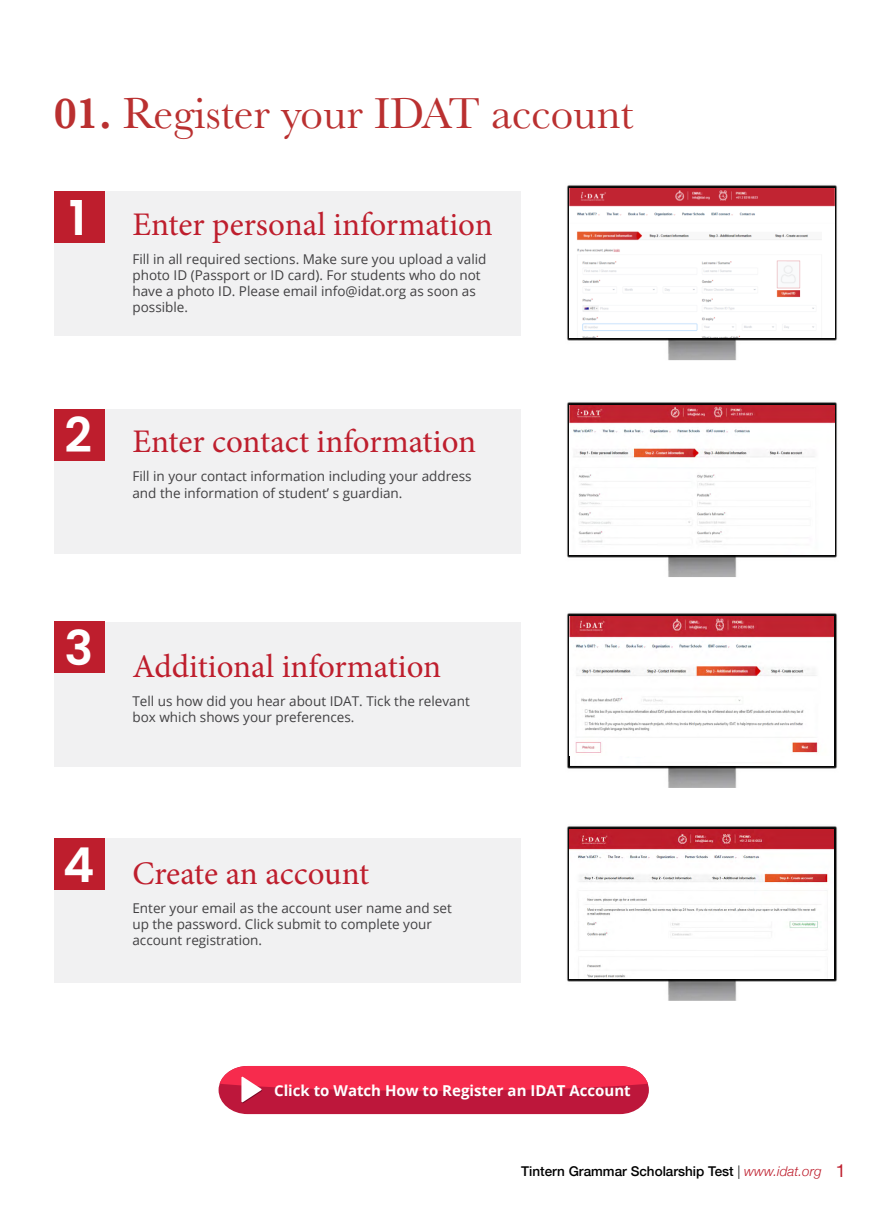
<style>
.page{position:relative;width:893px;height:1212px;background:#fff}
.page>*{position:absolute;margin:0;border:0;box-sizing:border-box;transform-origin:0 0}
.t1{font:600 48px "Poppins";color:#fff}
.t2{font:45px "Baskerville";color:#ba3030}
.t3{font:33px "Minion Pro";color:#be1e2d}
.t4{font:700 15px "Open Sans";color:#fff}
.t5{font:13.5px/16.2px "Open Sans";color:#414042}
.t6{font:500 13.5px "Helvetica Neue";color:#000}
.s1{font-weight:600}
.s2{font-weight:300}
.s3{font-weight:300;font-style:italic;color:#be1e2d}
.s4{font-weight:400;font-size:18px;color:#be1e2d}
</style>
<div class="page">
<div style="left:54px;top:191px;width:467px;height:145px;background:#f1f1f2"></div>
<div style="left:54px;top:409px;width:467px;height:145px;background:#f1f1f2"></div>
<div style="left:54px;top:622px;width:467px;height:145px;background:#f1f1f2"></div>
<div style="left:54px;top:838px;width:467px;height:145px;background:#f1f1f2"></div>
<img style="left:567px;top:185px;width:271px;height:175px">
<img style="left:567px;top:402px;width:271px;height:175px">
<img style="left:570px;top:406px;width:264px;height:148px">
<img style="left:567px;top:613px;width:271px;height:175px">
<img style="left:570px;top:755px;width:264px;height:10px">
<img style="left:567px;top:826px;width:271px;height:175px">
<img style="left:570px;top:829px;width:264px;height:149px">
<div style="left:54px;top:191px;width:51px;height:52px;background:#be1e2d"></div>
<div style="left:54px;top:409px;width:51px;height:51px;background:#be1e2d"></div>
<div style="left:54px;top:622px;width:51px;height:51px;background:#be1e2d"></div>
<div style="left:54px;top:838px;width:51px;height:51px;background:#be1e2d"></div>
<img style="left:570px;top:188px;width:264px;height:149px">
<img style="left:570px;top:616px;width:264px;height:139px">
<svg style="left:219px;top:1066px;width:430px;height:48px;background:#d9294b"></svg>
<h2 class="t2" style="left:54px;top:85px;width:581px"><span class="s1">01.</span> Register your IDAT account</h2>
<h1 class="t1" style="left:69px;top:190px;width:19px">1</h1>
<h1 class="t1" style="left:64px;top:407px;width:29px">2</h1>
<h3 class="t3" style="left:132px;top:202px;width:362px">Enter personal information</h3>
<p class="t5" style="left:132px;top:250px;width:356px">Fill in all required sections. Make sure you upload a valid photo ID (Passport or ID card). For students who do not have a photo ID. Please email info@idat.org as soon as possible.</p>
<h3 class="t3" style="left:132px;top:420px;width:345px">Enter contact information</h3>
<p class="t5" style="left:132px;top:468px;width:341px">Fill in your contact information including your address and the information of student’ s guardian.</p>
<h1 class="t1" style="left:64px;top:620px;width:30px">3</h1>
<h3 class="t3" style="left:132px;top:644px;width:310px">Additional information</h3>
<p class="t5" style="left:132px;top:692px;width:339px">Tell us how did you hear about IDAT. Tick the relevant box which shows your preferences.</p>
<h1 class="t1" style="left:63px;top:837px;width:33px">4</h1>
<h3 class="t3" style="left:132px;top:851px;width:238px">Create an account</h3>
<p class="t5" style="left:132px;top:899px;width:321px">Enter your email as the account user name and set up the password. Click submit to complete your account registration.</p>
<p class="t4" style="left:274px;top:1079px;width:358px">Click to Watch How to Register an IDAT Account</p>
<p class="t6" style="left:521px;top:1160px;width:326px">Tintern Grammar Scholarship Test <span class="s2">|</span> <span class="s3">www.idat.org</span> <span class="s4">1</span></p>
</div>
